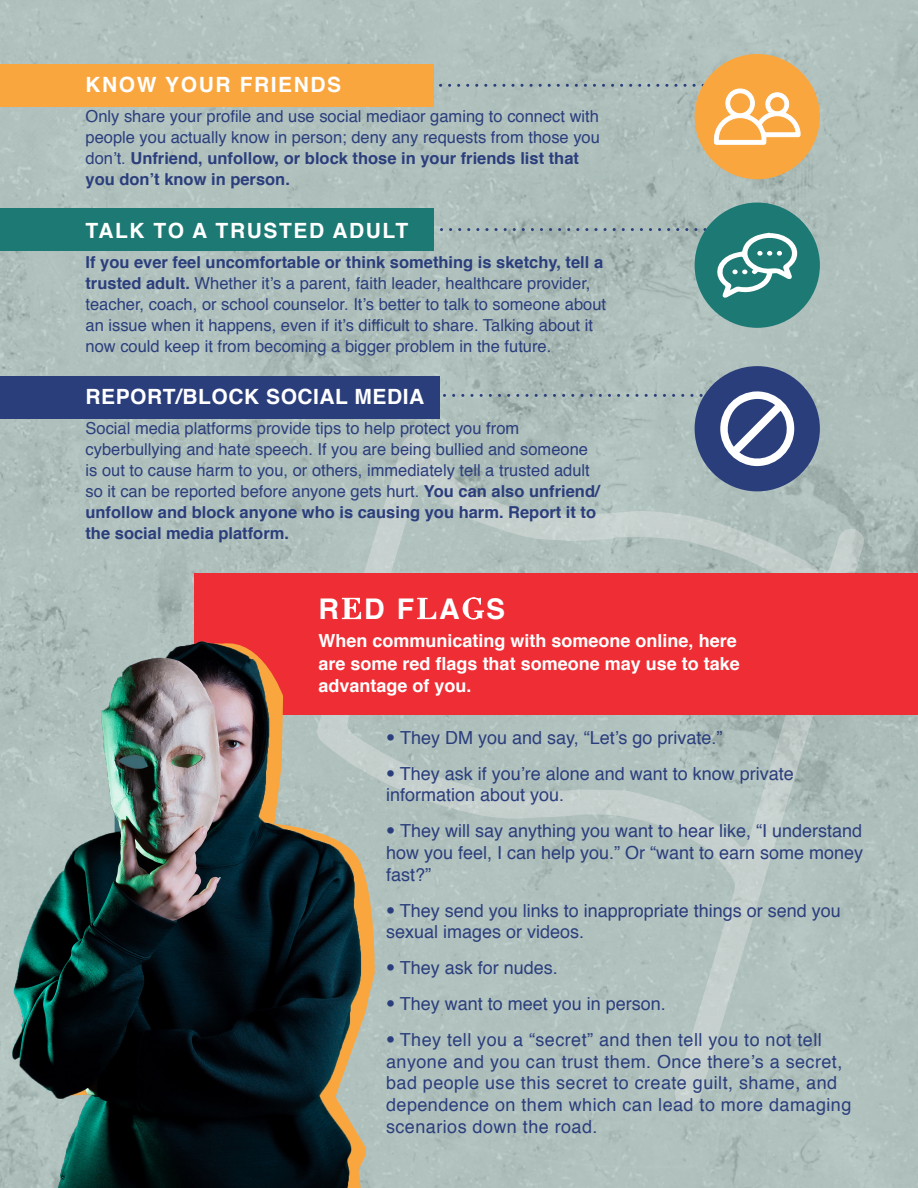
<style>
.page{position:relative;width:918px;height:1188px;background:#b0c1bd}
.page>*{position:absolute;margin:0;border:0;box-sizing:border-box;transform-origin:0 0}
.t1{font:700 28.5px "Helvetica";color:#fff}
.t2{font:700 21px "Helvetica";letter-spacing:.075em;color:#fff}
.t3{font:700 21px "Helvetica";letter-spacing:.025em;color:#fff}
.t4{font:18px/21.6px "Helvetica";color:#2b3e7c}
.t5{font:18px/21.6px "Helvetica";letter-spacing:.025em;color:#2b3e7c}
.t6{font:700 18px/22.5px "Helvetica";color:#fff}
.t7{font:16.5px/21px "Helvetica";color:#2b3e7c}
.s1{font-weight:700}
.s2{font-family:"Didot"}
.s3{font-weight:300}
</style>
<div class="page">
<svg style="left:316px;top:434px;width:549px;height:674px"></svg>
<div style="left:194px;top:574px;width:724px;height:141px;background:#ee2d34"></div>
<div style="left:695px;top:203px;width:125px;height:125px;background:#1c7974;border-radius:50%"></div>
<div style="left:695px;top:54px;width:125px;height:125px;background:#faa63f;border-radius:50%"></div>
<svg style="left:359px;top:84px;width:442px;height:214px"></svg>
<div style="left:695px;top:366px;width:125px;height:125px;background:#2b3e7c;border-radius:50%"></div>
<svg style="left:444px;top:391px;width:350px;height:75px"></svg>
<div style="left:0;top:376px;width:439px;height:42px;background:#2b3e7c"></div>
<div style="left:0;top:208px;width:434px;height:43px;background:#1c7974"></div>
<div style="left:0;top:64px;width:434px;height:43px;background:#faa63f"></div>
<img style="left:0;top:592px;width:384px;height:596px">
<p class="t2" style="left:86px;top:68px;width:257px">KNOW YOUR FRIENDS</p>
<p class="t7" style="left:86px;top:107px;width:516px">Only share your profile and use social mediaor gaming to connect with people you actually know in person; deny any requests from those you don’t. <span class="s1">Unfriend, unfollow, or block those in your friends list that you don’t know in person.</span></p>
<p class="t2" style="left:86px;top:214px;width:324px">TALK TO A TRUSTED ADULT</p>
<p class="t7" style="left:86px;top:252px;width:522px"><span class="s1">If you ever feel uncomfortable or think something is sketchy, tell a trusted adult.</span> Whether it’s a parent, faith leader, healthcare provider, teacher, coach, or school counselor. It’s better to talk to someone about an issue when it happens, even if it’s difficult to share. Talking about it now could keep it from becoming a bigger problem in the future.</p>
<p class="t3" style="left:86px;top:380px;width:340px">REPORT/BLOCK SOCIAL MEDIA</p>
<p class="t7" style="left:86px;top:419px;width:516px">Social media platforms provide tips to help protect you from cyberbullying and hate speech. If you are being bullied and someone is out to cause harm to you, or others, immediately tell a trusted adult so it can be reported before anyone gets hurt. <span class="s1">You can also unfriend/ unfollow and block anyone who is causing you harm. Report it to the social media platform.</span></p>
<p class="t1" style="left:319px;top:586px;width:188px">R<span class="s2">E</span>D F<span class="s2">L</span>A<span class="s2">G</span>S</p>
<p class="t6" style="left:319px;top:630px;width:423px">When communicating with someone online, here are some red flags that someone may use to take advantage of you.</p>
<p class="t4" style="left:386px;top:727px;width:338px"><span class="s3">•</span> They DM you and say, “Let’s go private.”</p>
<p class="t4" style="left:386px;top:763px;width:409px"><span class="s3">•</span> They ask if you’re alone and want to know private information about you.</p>
<p class="t4" style="left:386px;top:821px;width:479px;text-align:justify"><span class="s3">•</span> They will say anything you want to hear like, “I understand how you feel, I can help you.” Or “want to earn some money fast?”</p>
<p class="t4" style="left:386px;top:900px;width:456px"><span class="s3">•</span> They send you links to inappropriate things or send you sexual images or videos.</p>
<p class="t4" style="left:386px;top:958px;width:173px"><span class="s3">•</span> They ask for nudes.</p>
<p class="t4" style="left:386px;top:994px;width:281px"><span class="s3">•</span> They want to meet you in person.</p>
<p class="t5" style="left:386px;top:1030px;width:467px"><span class="s3">•</span> They tell you a “secret” and then tell you to not tell anyone and you can trust them. Once there’s a secret, bad people use this secret to create guilt, shame, and dependence on them which can lead to more damaging scenarios down the road.</p>
</div>
